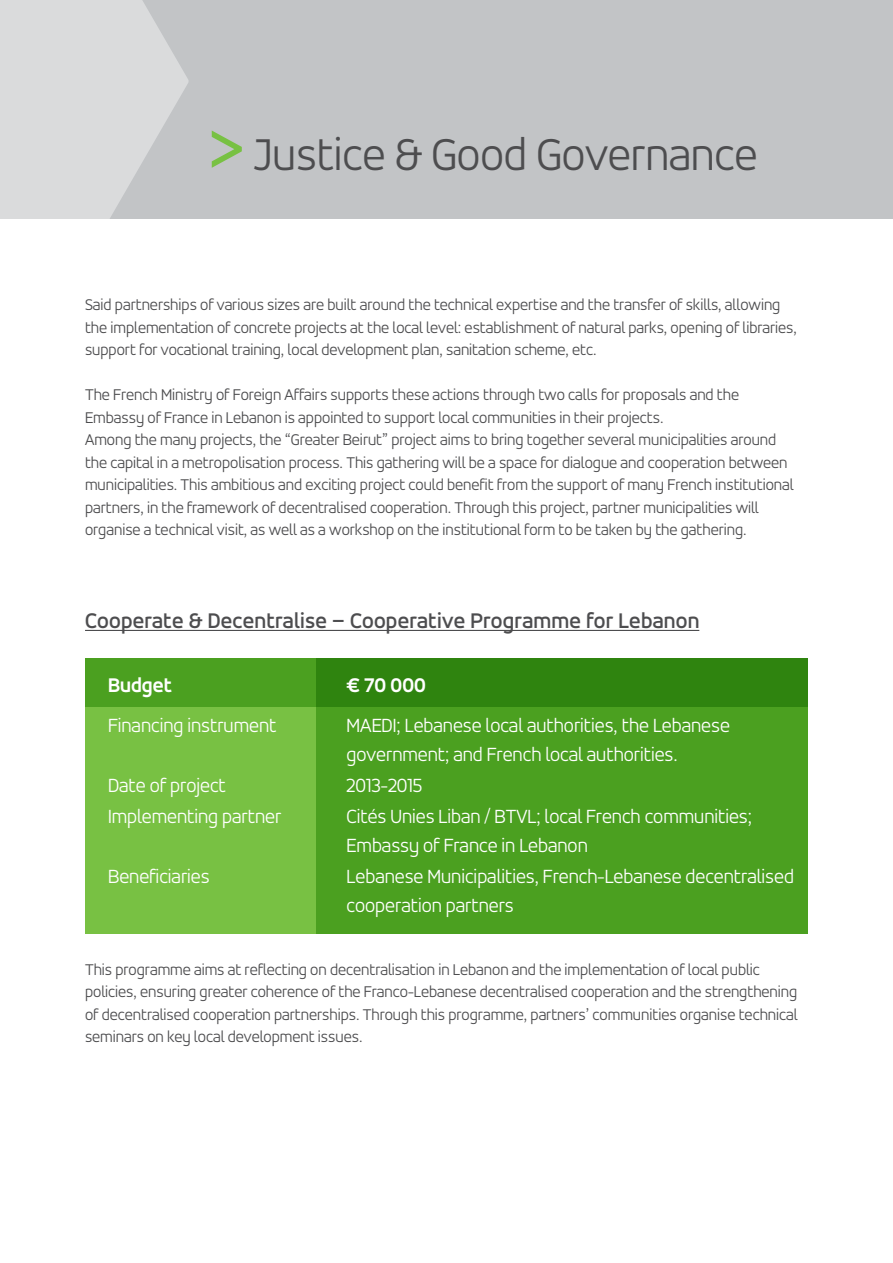
<style>
.page{position:relative;width:893px;height:1263px;background:#fff}
.page>*{position:absolute;margin:0;border:0;box-sizing:border-box;transform-origin:0 0}
.t1{font:300 47.25px "Accord Alt";color:#4d4d4f}
.t2{font:500 22.5px "Accord Alt";letter-spacing:.01em;color:#4d4d4f}
.t3{font:700 21px "Accord Alt";color:#fff}
.t4{font:300 20.25px/28.5px "Accord Alt";color:#fff}
.t5{font:300 16.5px/22.5px "Accord Alt";color:#4d4d4f}
.s1{font-weight:700;font-size:63px;color:#78c143}
</style>
<div class="page">
<div style="left:0;top:0;width:893px;height:218px;background:#c2c4c6"></div>
<svg style="left:0;top:0;width:189px;height:219px"></svg>
<hr style="left:85px;top:630px;width:614px;height:1px;background:#4d4d4f">
<div style="left:85px;top:658px;width:723px;height:275px;background:#78c143"></div>
<div style="left:317px;top:658px;width:491px;height:275px;background:#4ba020"></div>
<svg style="left:85px;top:658px;width:723px;height:48px;background:#378c14"></svg>
<h1 class="t1" style="left:209px;top:127px;width:550px"><span class="s1">&gt;</span> Justice &amp; Good Governance</h1>
<p class="t5" style="left:85px;top:293px;width:713px">Said partnerships of various sizes are built around the technical expertise and the transfer of skills, allowing the implementation of concrete projects at the local level: establishment of natural parks, opening of libraries, support for vocational training, local development plan, sanitation scheme, etc.</p>
<p class="t5" style="left:85px;top:383px;width:710px">The French Ministry of Foreign Affairs supports these actions through two calls for proposals and the Embassy of France in Lebanon is appointed to support local communities in their projects.<br>Among the many projects, the “Greater Beirut” project aims to bring together several municipalities around the capital in a metropolisation process. This gathering will be a space for dialogue and cooperation between municipalities. This ambitious and exciting project could benefit from the support of many French institutional partners, in the framework of decentralised cooperation. Through this project, partner municipalities will organise a technical visit, as well as a workshop on the institutional form to be taken by the gathering.</p>
<h2 class="t2" style="left:85px;top:608px;width:616px">Cooperate &amp; Decentralise – Cooperative Programme for Lebanon</h2>
<p class="t3" style="left:108px;top:673px;width:65px">Budget</p>
<p class="t3" style="left:347px;top:673px;width:81px">€ 70 000</p>
<p class="t4" style="left:108px;top:711px;width:170px">Financing instrument</p>
<p class="t4" style="left:347px;top:711px;width:385px">MAEDI; Lebanese local authorities, the Lebanese government; and French local authorities.</p>
<p class="t4" style="left:108px;top:771px;width:119px">Date of project</p>
<p class="t4" style="left:347px;top:771px;width:77px">2013-2015</p>
<p class="t4" style="left:108px;top:802px;width:175px">Implementing partner</p>
<p class="t4" style="left:347px;top:802px;width:407px">Cités Unies Liban / BTVL; local French communities;<br>Embassy of France in Lebanon</p>
<p class="t4" style="left:108px;top:862px;width:103px">Beneficiaries</p>
<p class="t4" style="left:347px;top:862px;width:449px">Lebanese Municipalities, French-Lebanese decentralised cooperation partners</p>
<p class="t5" style="left:85px;top:958px;width:714px">This programme aims at reflecting on decentralisation in Lebanon and the implementation of local public policies, ensuring greater coherence of the Franco-Lebanese decentralised cooperation and the strengthening of decentralised cooperation partnerships. Through this programme, partners’ communities organise technical seminars on key local development issues.</p>
</div>
